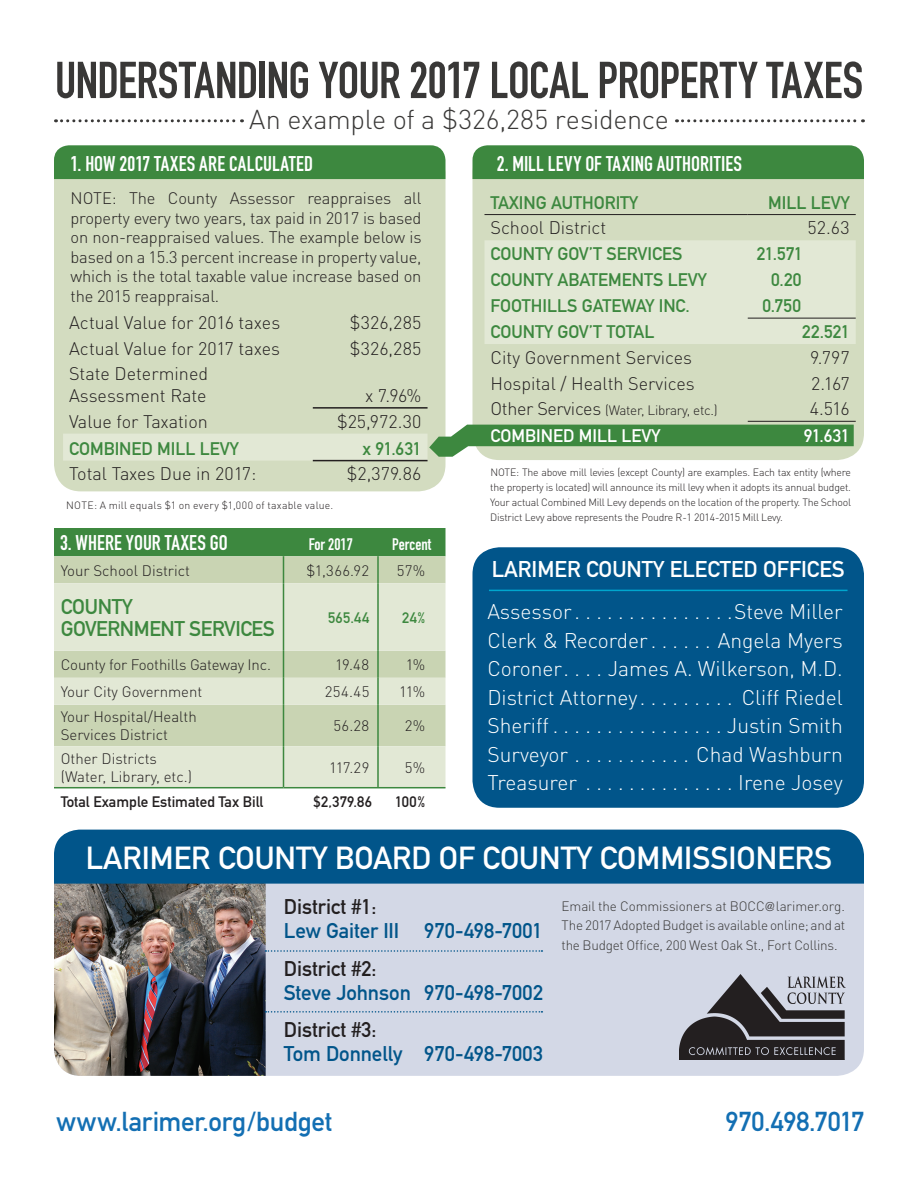
<style>
.page{position:relative;width:918px;height:1188px;background:#fff}
.page>*{position:absolute;margin:0;border:0;box-sizing:border-box;transform-origin:0 0}
.t1{font:51px "DIN Engschrift";letter-spacing:-.015em;color:#393837}
.t2{font:31.5px "DIN Mittelschrift";color:#fff}
.t3{font:27px "DIN Mittelschrift";letter-spacing:-.01em;color:#136fb3}
.t4{font:300 27px "DINOT";letter-spacing:-.015em;color:#393837}
.t5{font:22.5px "DIN Mittelschrift";color:#fff}
.t6{font:300 21px/28.5px "DINOT";color:#fff}
.t7{font:21px "DIN Engschrift";letter-spacing:.01em;color:#fff}
.t8{font:21px "DIN Mittelschrift";letter-spacing:-.005em;color:#01558a}
.t9{font:21px "DIN Mittelschrift";color:#231f20}
.t10{font:21px/22.5px "DIN Mittelschrift";letter-spacing:-.02em;color:#3d883f}
.t11{font:300 18px/21.6px "DINOT";color:#231f20}
.t12{font:18px "DIN Mittelschrift";color:#3d883f}
.t13{font:18px "DIN Mittelschrift";color:#fff}
.t14{font:300 16.5px/19.5px "DINOT";letter-spacing:-.01em;color:#231f20;text-align:justify}
.t15{font:16.5px "DIN Engschrift";color:#fff}
.t16{font:300 15px/18px "DINOT";color:#231f20}
.t17{font:15px "DIN Mittelschrift";color:#231f20}
.t18{font:15px "DIN Mittelschrift";letter-spacing:.03em;color:#3d883f}
.t19{font:300 13.5px/19.5px "DINOT";letter-spacing:-.02em;color:#393837;text-align:justify}
.t20{font:300 13.5px "DINOT";letter-spacing:-.02em;color:#231f20}
.t21{font:300 10.5px/15px "DINOT";letter-spacing:-.02em;color:#231f20;text-align:justify}
.t22{font:300 10.5px "DINOT";letter-spacing:.025em;color:#231f20}
.s1{font-size:18px}
.s2{font-family:"News Got";font-weight:400}
</style>
<div class="page">
<div style="left:472px;top:547px;width:392px;height:261px;background:#01558a;border-radius:27px"></div>
<div style="left:54px;top:830px;width:810px;height:246px;background:#d3d8e6;border-radius:27px"></div>
<img style="left:54px;top:884px;width:212px;height:192px">
<div style="left:54px;top:830px;width:810px;height:54px;background:#01558a"></div>
<div style="left:54px;top:146px;width:392px;height:345px;background:#d3dcc0;border-radius:27px"></div>
<svg style="left:56px;top:119px;width:187px;height:3px"></svg>
<svg style="left:676px;top:119px;width:187px;height:3px"></svg>
<hr style="left:313px;top:407px;width:115px;height:2px;background:#231f20">
<div style="left:472px;top:146px;width:392px;height:314px;background:#d3dcc0;border-radius:27px"></div>
<svg style="left:63px;top:425px;width:791px;height:36px"></svg>
<div style="left:485px;top:240px;width:371px;height:104px;background:#e2e8d5"></div>
<hr style="left:748px;top:421px;width:108px;height:1px;background:#231f20">
<hr style="left:748px;top:318px;width:108px;height:1px;background:#231f20">
<hr style="left:484px;top:214px;width:264px;height:1px;background:#231f20">
<hr style="left:748px;top:214px;width:108px;height:1px;background:#231f20">
<div style="left:54px;top:145px;width:392px;height:34px;background:#3d883f"></div>
<div style="left:472px;top:145px;width:392px;height:34px;background:#3d883f"></div>
<svg style="left:54px;top:583px;width:392px;height:204px;background:#d9e1c9"></svg>
<svg style="left:54px;top:528px;width:392px;height:55px;background:#80ac77"></svg>
<hr style="left:377px;top:556px;width:2px;height:27px;background:#3d883f">
<hr style="left:283px;top:583px;width:1px;height:68px;background:#3d883f">
<hr style="left:377px;top:583px;width:2px;height:68px;background:#3d883f">
<hr style="left:377px;top:651px;width:2px;height:27px;background:#3d883f">
<svg style="left:283px;top:651px;width:1px;height:54px"></svg>
<hr style="left:377px;top:678px;width:2px;height:27px;background:#3d883f">
<hr style="left:283px;top:705px;width:1px;height:41px;background:#3d883f">
<hr style="left:377px;top:705px;width:2px;height:41px;background:#3d883f">
<hr style="left:283px;top:746px;width:1px;height:41px;background:#3d883f">
<hr style="left:377px;top:746px;width:2px;height:41px;background:#3d883f">
<hr style="left:54px;top:787px;width:230px;height:1px;background:#3d883f">
<hr style="left:284px;top:787px;width:94px;height:1px;background:#3d883f">
<hr style="left:378px;top:787px;width:68px;height:1px;background:#3d883f">
<svg style="left:265px;top:950px;width:277px;height:2px"></svg>
<svg style="left:265px;top:1011px;width:277px;height:2px"></svg>
<img style="left:680px;top:975px;width:165px;height:84px">
<hr style="left:489px;top:590px;width:359px;height:1px;background:#00a6ce">
<h1 class="t1" style="left:55px;top:50px;width:810px">UNDERSTANDING YOUR 2017 LOCAL PROPERTY TAXES</h1>
<h3 class="t4" style="left:249px;top:102px;width:421px">An example of a $326,285 residence</h3>
<h3 class="t7" style="left:70px;top:152px;width:244px">1. HOW 2017 TAXES ARE CALCULATED</h3>
<p class="t14" style="left:70px;top:189px;width:353px">NOTE: The County Assessor reappraises all property every two years, tax paid in 2017 is based on non-reappraised values. The example below is based on a 15.3 percent increase in property value, which is the total taxable value increase based on the 2015 reappraisal.</p>
<h3 class="t11" style="left:69px;top:311px;width:213px">Actual Value for 2016 taxes</h3>
<h3 class="t11" style="left:350px;top:311px;width:73px">$326,285</h3>
<h3 class="t11" style="left:69px;top:337px;width:213px">Actual Value for 2017 taxes</h3>
<h3 class="t11" style="left:350px;top:337px;width:73px">$326,285</h3>
<h3 class="t11" style="left:69px;top:363px;width:141px">State Determined<br>Assessment Rate</h3>
<h3 class="t11" style="left:365px;top:384px;width:58px">x 7.96%</h3>
<h3 class="t11" style="left:69px;top:410px;width:140px">Value for Taxation</h3>
<h3 class="t11" style="left:337px;top:410px;width:86px">$25,972.30</h3>
<h3 class="t12" style="left:69px;top:438px;width:171px">COMBINED MILL LEVY</h3>
<h3 class="t12" style="left:363px;top:438px;width:60px">x 91.631</h3>
<h3 class="t11" style="left:69px;top:463px;width:189px">Total Taxes Due in 2017:</h3>
<h3 class="t11" style="left:347px;top:463px;width:76px">$2,379.86</h3>
<p class="t22" style="left:66px;top:499px;width:269px">NOTE: A mill equals $1 on every $1,000 of taxable value.</p>
<h3 class="t7" style="left:60px;top:531px;width:169px">3. WHERE YOUR TAXES GO</h3>
<h3 class="t15" style="left:309px;top:535px;width:46px">For 2017</h3>
<h3 class="t15" style="left:392px;top:535px;width:41px">Percent</h3>
<h3 class="t16" style="left:61px;top:561px;width:131px">Your School District</h3>
<h3 class="t16" style="left:307px;top:561px;width:64px">$1,366.92</h3>
<h3 class="t16" style="left:397px;top:561px;width:30px">57%</h3>
<h3 class="t10" style="left:61px;top:595px;width:216px">COUNTY<br>GOVERNMENT SERVICES</h3>
<h3 class="t18" style="left:328px;top:609px;width:43px">565.44</h3>
<h3 class="t18" style="left:402px;top:609px;width:25px">24%</h3>
<h3 class="t16" style="left:61px;top:655px;width:212px">County for Foothills Gateway Inc.</h3>
<h3 class="t16" style="left:335px;top:655px;width:36px">19.48</h3>
<h3 class="t16" style="left:406px;top:655px;width:21px">1%</h3>
<h3 class="t16" style="left:61px;top:682px;width:143px">Your City Government</h3>
<h3 class="t16" style="left:325px;top:682px;width:46px">254.45</h3>
<h3 class="t16" style="left:399px;top:682px;width:28px">11%</h3>
<h3 class="t16" style="left:61px;top:708px;width:138px">Your Hospital/Health<br>Services District</h3>
<h3 class="t16" style="left:333px;top:717px;width:37px">56.28</h3>
<h3 class="t16" style="left:405px;top:717px;width:22px">2%</h3>
<h3 class="t16" style="left:61px;top:749px;width:133px">Other Districts (Water, Library, etc.)</h3>
<h3 class="t16" style="left:329px;top:758px;width:42px">117.29</h3>
<h3 class="t16" style="left:405px;top:758px;width:22px">5%</h3>
<h3 class="t17" style="left:61px;top:793px;width:204px">Total Example Estimated Tax Bill</h3>
<h3 class="t17" style="left:313px;top:793px;width:60px">$2,379.86</h3>
<h3 class="t17" style="left:395px;top:793px;width:31px">100%</h3>
<h3 class="t7" style="left:497px;top:152px;width:247px">2. MILL LEVY OF TAXING AUTHORITIES</h3>
<h3 class="t12" style="left:490px;top:192px;width:149px">TAXING AUTHORITY</h3>
<h3 class="t12" style="left:768px;top:192px;width:83px">MILL LEVY</h3>
<h3 class="t11" style="left:490px;top:217px;width:117px">School District</h3>
<h3 class="t11" style="left:808px;top:217px;width:44px">52.63</h3>
<h3 class="t12" style="left:490px;top:243px;width:194px">COUNTY GOV’T SERVICES</h3>
<h3 class="t12" style="left:757px;top:243px;width:47px">21.571</h3>
<h3 class="t12" style="left:490px;top:269px;width:218px">COUNTY ABATEMENTS LEVY</h3>
<h3 class="t12" style="left:771px;top:269px;width:32px">0.20</h3>
<h3 class="t12" style="left:490px;top:295px;width:201px">FOOTHILLS GATEWAY INC.</h3>
<h3 class="t12" style="left:762px;top:295px;width:40px">0.750</h3>
<h3 class="t12" style="left:490px;top:321px;width:166px">COUNTY GOV’T TOTAL</h3>
<h3 class="t12" style="left:802px;top:321px;width:49px">22.521</h3>
<h3 class="t11" style="left:490px;top:346px;width:203px">City Government Services</h3>
<h3 class="t11" style="left:810px;top:346px;width:41px">9.797</h3>
<h3 class="t11" style="left:490px;top:372px;width:206px">Hospital / Health Services</h3>
<h3 class="t11" style="left:811px;top:372px;width:40px">2.167</h3>
<p class="t20" style="left:490px;top:402px;width:229px"><span class="s1">Other Services</span> (Water, Library, etc.)</p>
<h3 class="t11" style="left:810px;top:398px;width:42px">4.516</h3>
<h3 class="t13" style="left:490px;top:425px;width:171px">COMBINED MILL LEVY</h3>
<h3 class="t13" style="left:804px;top:425px;width:48px">91.631</h3>
<p class="t21" style="left:490px;top:465px;width:362px">NOTE: The above mill levies (except County) are examples. Each tax entity (where the property is located) will announce its mill levy when it adopts its annual budget.<br>Your actual Combined Mill Levy depends on the location of the property. The School District Levy above represents the Poudre R-1 2014-2015 Mill Levy.</p>
<h3 class="t5" style="left:492px;top:556px;width:355px">LARIMER COUNTY ELECTED OFFICES</h3>
<h3 class="t6" style="left:487px;top:597px;width:91px">Assessor...............</h3>
<h3 class="t6" style="left:734px;top:597px;width:110px">Steve Miller</h3>
<h3 class="t6" style="left:487px;top:626px;width:167px">Clerk &amp; Recorder.......</h3>
<h3 class="t6" style="left:718px;top:626px;width:126px">Angela Myers</h3>
<h3 class="t6" style="left:487px;top:654px;width:81px">Coroner.....</h3>
<h3 class="t6" style="left:487px;top:654px;width:357px;text-indent:120px">James A. Wilkerson, M.D.<br>District Attorney..........</h3>
<h3 class="t6" style="left:727px;top:683px;width:117px;text-align:right">Cliff Riedel<br>Justin Smith</h3>
<h3 class="t6" style="left:487px;top:740px;width:88px">Surveyor............</h3>
<h3 class="t6" style="left:696px;top:740px;width:148px">Chad Washburn</h3>
<h3 class="t6" style="left:487px;top:768px;width:99px">Treasurer...............</h3>
<h3 class="t6" style="left:738px;top:768px;width:106px">Irene Josey</h3>
<h2 class="t2" style="left:86px;top:839px;width:748px">LARIMER COUNTY BOARD OF COUNTY COMMISSIONERS</h2>
<p class="t19" style="left:562px;top:896px;width:285px">Email the Commissioners at BOCC<span class="s2">@</span>larimer.org.<br>The 2017 Adopted Budget is available online; and at the Budget Office, 200 West Oak St., Fort Collins.</p>
<h3 class="t9" style="left:284px;top:895px;width:94px">District #1:</h3>
<h3 class="t8" style="left:284px;top:919px;width:260px">Lew Gaiter III 970-498-7001</h3>
<h3 class="t9" style="left:284px;top:956px;width:94px">District #2:</h3>
<h3 class="t8" style="left:284px;top:980px;width:261px">Steve Johnson 970-498-7002</h3>
<h3 class="t9" style="left:284px;top:1018px;width:94px">District #3:</h3>
<h3 class="t8" style="left:284px;top:1042px;width:261px">Tom Donnelly 970-498-7003</h3>
<h3 class="t3" style="left:57px;top:1106px;width:277px">www.larimer.org/budget</h3>
<h3 class="t3" style="left:725px;top:1106px;width:140px">970.498.7017</h3>
</div>
